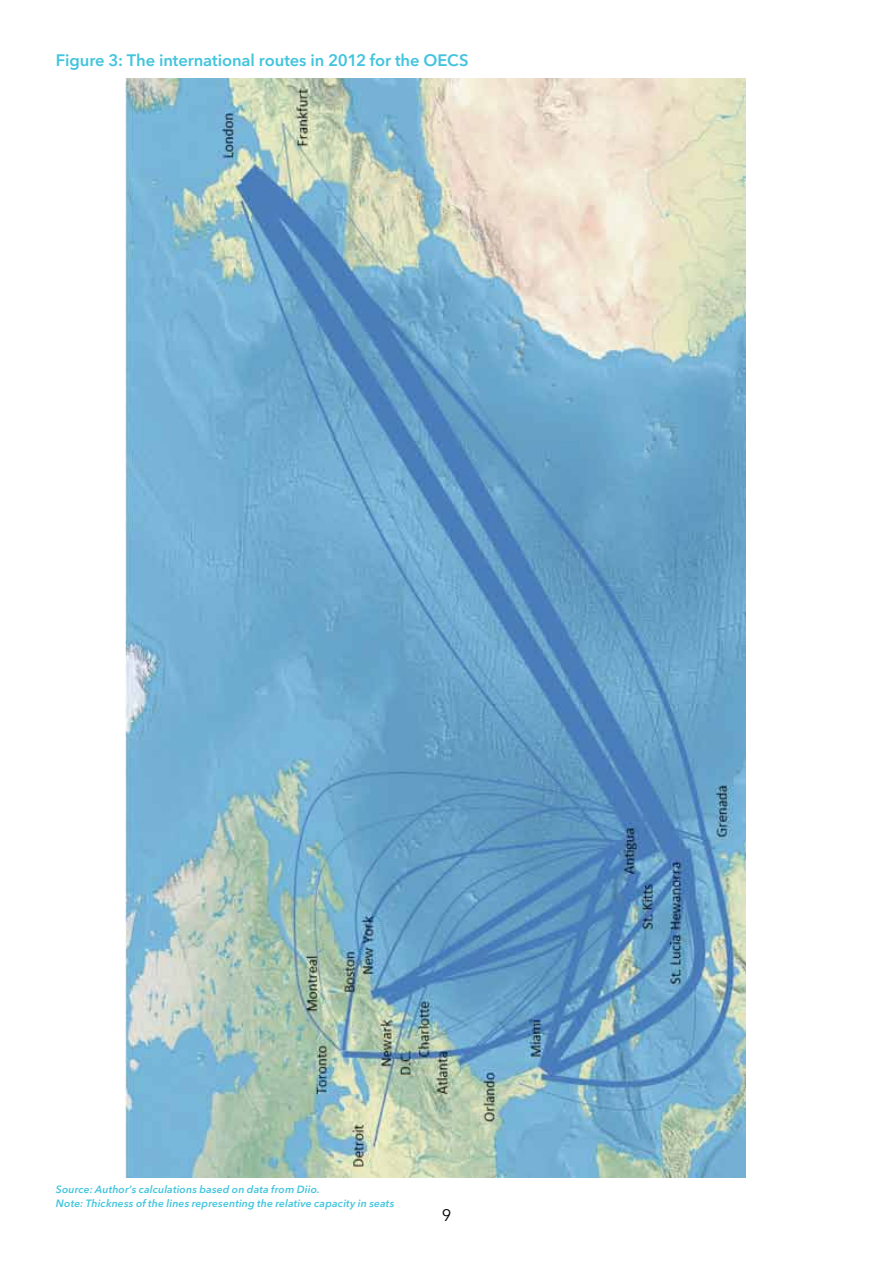
<style>
.page{position:relative;width:893px;height:1263px;background:#fff}
.page>*{position:absolute;margin:0;border:0;box-sizing:border-box;transform-origin:0 0}
.t1{font:600 16.5px "Avenir Next LT Pro";letter-spacing:-.005em;color:#42c4dd}
.t2{font:16.5px "Avenir Next LT Pro";color:#000}
.t3{font:italic 600 10.5px/13.5px "Avenir Next LT Pro";letter-spacing:.01em;color:#42c4dd}
</style>
<div class="page">
<img style="left:126px;top:79px;width:620px;height:1099px">
<h1 class="t1" style="left:56px;top:51px;width:414px">Figure 3: The international routes in 2012 for the OECS</h1>
<p class="t3" style="left:56px;top:1182px;width:340px">Source: Author’s calculations based on data from Diio.<br>Note: Thickness of the lines representing the relative capacity in seats</p>
<h1 class="t2" style="left:442px;top:1206px;width:11px">9</h1>
</div>
